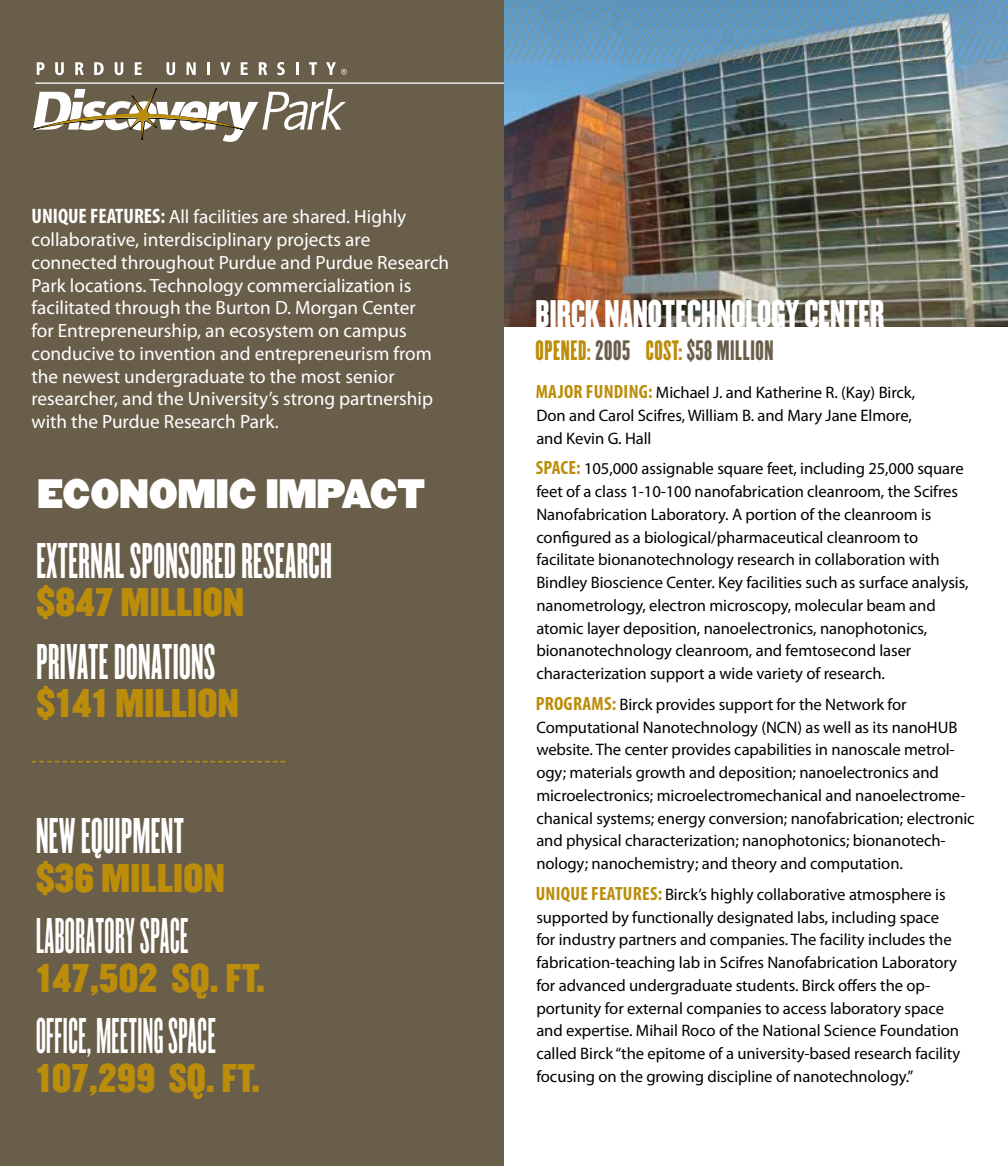
<style>
.page{position:relative;width:1008px;height:1166px;background:#fff}
.page>*{position:absolute;margin:0;border:0;box-sizing:border-box;transform-origin:0 0}
.t1{font:43.75px "Champion HTF Bantamweight";letter-spacing:.01em;color:#fff}
.t2{font:43.75px "Champion HTF Flyweight";letter-spacing:.01em;color:#fff;scale:.92 1}
.t3{font:43.75px "Champion HTF Flyweight";letter-spacing:.01em;color:#fff;scale:.94 1}
.t4{font:35.88px "Champion HTF Heavyweight";color:#fff;scale:.91 1}
.t5{font:35px "Champion HTF Middleweight";letter-spacing:.01em;color:#bb8d0a}
.t6{font:35px "Champion HTF Middleweight";letter-spacing:.01em;color:#bb8d0a;scale:.94 1}
.t7{font:35px "Champion HTF Middleweight";letter-spacing:.01em;color:#bb8d0a;scale:.92 1}
.t8{font:33.6px "Champion HTF Welterweight";color:#fff;scale:.83 1}
.t9{font:24.5px "Champion HTF Featherweight";letter-spacing:.025em;color:#695e4a}
.t10{font:19.25px/22.8px "Myriad Pro";color:#fff}
.t11{font:16.62px/22.8px "Myriad Pro";letter-spacing:-.005em;color:#000}
.s1{font-weight:700;font-stretch:condensed;font-size:21px}
.s2{color:#bb8d0a}
.s3{font-weight:700;font-stretch:condensed;font-size:19.25px;color:#bb8d0a}
</style>
<div class="page">
<div style="left:0;top:0;width:504px;height:1166px;background:#695e4a"></div>
<svg style="left:32px;top:88px;width:314px;height:54px"></svg>
<svg style="left:37px;top:62px;width:8px;height:13px"></svg>
<svg style="left:55px;top:62px;width:9px;height:13px"></svg>
<svg style="left:75px;top:62px;width:9px;height:13px"></svg>
<svg style="left:94px;top:62px;width:10px;height:13px"></svg>
<svg style="left:115px;top:62px;width:8px;height:13px"></svg>
<svg style="left:135px;top:62px;width:7px;height:13px"></svg>
<svg style="left:167px;top:62px;width:8px;height:13px"></svg>
<svg style="left:187px;top:62px;width:9px;height:13px"></svg>
<svg style="left:207px;top:62px;width:3px;height:13px"></svg>
<svg style="left:220px;top:62px;width:10px;height:13px"></svg>
<svg style="left:241px;top:62px;width:7px;height:13px"></svg>
<svg style="left:259px;top:62px;width:8px;height:13px"></svg>
<svg style="left:277px;top:62px;width:8px;height:13px"></svg>
<svg style="left:296px;top:62px;width:2px;height:13px"></svg>
<svg style="left:309px;top:62px;width:8px;height:13px"></svg>
<svg style="left:326px;top:62px;width:21px;height:13px"></svg>
<hr style="left:35px;top:82px;width:469px;height:2px;background:#fff">
<img style="left:504px;top:0;width:504px;height:326px">
<svg style="left:32px;top:761px;width:253px;height:1px"></svg>
<svg style="left:505px;top:0;width:503px;height:63px;background:#6693b1"></svg>
<p class="t10" style="left:31px;top:205px;width:419px"><span class="s1">UNIQUE FEATURES:</span> All facilities are shared. Highly collaborative, interdisciplinary projects are connected throughout Purdue and Purdue Research Park locations. Technology commercialization is facilitated through the Burton D. Morgan Center<br>for Entrepreneurship, an ecosystem on campus conducive to invention and entrepreneurism from the newest undergraduate to the most senior researcher, and the University’s strong partnership with the Purdue Research Park.</p>
<h2 class="t4" style="left:37px;top:470px;width:428px">ECONOMIC IMPACT</h2>
<h1 class="t1" style="left:36px;top:533px;width:297px">EXTERNAL SPONSORED RESEARCH</h1>
<h3 class="t5" style="left:36px;top:578px;width:209px">$847 MILLION</h3>
<h1 class="t1" style="left:36px;top:634px;width:180px">PRIVATE DONATIONS</h1>
<h3 class="t5" style="left:36px;top:679px;width:204px">$141 MILLION</h3>
<h1 class="t1" style="left:36px;top:808px;width:149px">NEW EQUIPMENT</h1>
<h3 class="t5" style="left:36px;top:854px;width:190px">$36 MILLION</h3>
<h1 class="t3" style="left:36px;top:908px;width:164px">LABORATORY SPACE</h1>
<h3 class="t6" style="left:36px;top:953px;width:245px">147,502 SQ. FT.</h3>
<h1 class="t2" style="left:36px;top:1008px;width:197px">OFFICE, MEETING SPACE</h1>
<h3 class="t7" style="left:36px;top:1053px;width:245px">107,299 SQ. FT.</h3>
<h3 class="t8" style="left:536px;top:291px;width:422px">BIRCK NANOTECHNOLOGY CENTER</h3>
<h3 class="t9" style="left:536px;top:334px;width:240px"><span class="s2">OPENED:</span> 2005 <span class="s2">COST:</span> $58 MILLION</h3>
<p class="t11" style="left:536px;top:381px;width:381px"><span class="s3">MAJOR FUNDING:</span> Michael J. and Katherine R. (Kay) Birck,<br>Don and Carol Scifres, William B. and Mary Jane Elmore, and Kevin G. Hall</p>
<p class="t11" style="left:536px;top:457px;width:434px"><span class="s3">SPACE:</span> 105,000 assignable square feet, including 25,000 square feet of a class 1-10-100 nanofabrication cleanroom, the Scifres Nanofabrication Laboratory. A portion of the cleanroom is configured as a biological/pharmaceutical cleanroom to facilitate bionanotechnology research in collaboration with Bindley Bioscience Center. Key facilities such as surface analysis, nanometrology, electron microscopy, molecular beam and atomic layer deposition, nanoelectronics, nanophotonics, bionanotechnology cleanroom, and femtosecond laser characterization support a wide variety of research.</p>
<p class="t11" style="left:536px;top:692px;width:441px"><span class="s3">PROGRAMS:</span> Birck provides support for the Network for Computational Nanotechnology (NCN) as well as its nanoHUB website. The center provides capabilities in nanoscale metrol&shy;ogy; materials growth and deposition; nanoelectronics and microelectronics; microelectromechanical and nanoelectrome&shy;chanical systems; energy conversion; nanofabrication; electronic and physical characterization; nanophotonics; bionanotech&shy;nology; nanochemistry; and theory and computation.</p>
<p class="t11" style="left:536px;top:882px;width:426px"><span class="s3">UNIQUE FEATURES:</span> Birck’s highly collaborative atmosphere is supported by functionally designated labs, including space for industry partners and companies. The facility includes the fabrication-teaching lab in Scifres Nanofabrication Laboratory for advanced undergraduate students. Birck offers the op&shy;portunity for external companies to access laboratory space and expertise. Mihail Roco of the National Science Foundation called Birck “the epitome of a university-based research facility focusing on the growing discipline of nanotechnology.”</p>
</div>
